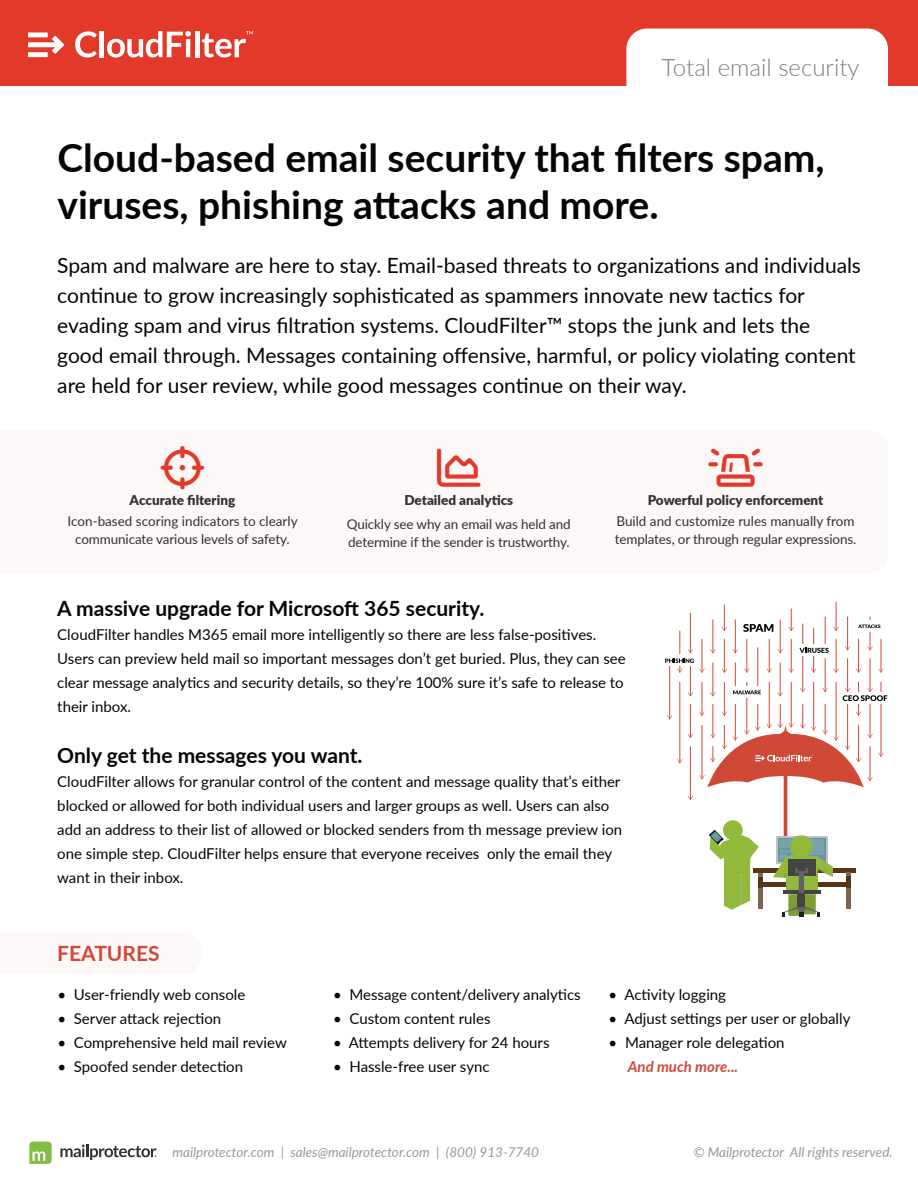
<style>
.page{position:relative;width:918px;height:1188px;background:#fff}
.page>*{position:absolute;margin:0;border:0;box-sizing:border-box;transform-origin:0 0}
.t1{font:700 39px/46.8px "Lato";color:#050504}
.t2{font:300 24px "Lato";color:#7e7e81}
.t3{font:21px/30px "Lato";color:#050504}
.t4{font:700 21px "Lato";color:#050504}
.t5{font:700 21px "Lato";color:#d04937}
.t6{font:15px/24px "Lato";color:#050504}
.t7{font:italic 700 15px "Lato";color:#d04937}
.t8{font:13.5px/18px "Lato";letter-spacing:-.01em;color:#313232}
.t9{font:italic 13.5px "Lato";color:#999}
.t10{font:900 13.5px "Lato";color:#313232}
</style>
<div class="page">
<hr style="left:669px;top:663px;width:1px;height:56px;background:#d04937">
<svg style="left:667px;top:715px;width:5px;height:5px"></svg>
<hr style="left:690px;top:663px;width:1px;height:33px;background:#d04937">
<hr style="left:712px;top:663px;width:1px;height:33px;background:#d04937">
<hr style="left:690px;top:704px;width:1px;height:33px;background:#d04937">
<hr style="left:690px;top:747px;width:1px;height:52px;background:#d04937">
<hr style="left:735px;top:663px;width:1px;height:33px;background:#d04937">
<hr style="left:757px;top:648px;width:1px;height:48px;background:#d04937">
<hr style="left:780px;top:663px;width:1px;height:33px;background:#d04937">
<hr style="left:702px;top:682px;width:1px;height:33px;background:#d04937">
<hr style="left:679px;top:682px;width:1px;height:81px;background:#d04937">
<svg style="left:677px;top:759px;width:5px;height:4px"></svg>
<hr style="left:724px;top:682px;width:1px;height:33px;background:#d04937">
<hr style="left:746px;top:682px;width:1px;height:52px;background:#d04937">
<hr style="left:769px;top:682px;width:1px;height:46px;background:#d04937">
<svg style="left:722px;top:605px;width:5px;height:26px"></svg>
<hr style="left:690px;top:613px;width:1px;height:40px;background:#d04937">
<hr style="left:712px;top:620px;width:1px;height:33px;background:#d04937">
<svg style="left:710px;top:649px;width:6px;height:4px"></svg>
<hr style="left:735px;top:620px;width:1px;height:33px;background:#d04937">
<svg style="left:733px;top:649px;width:5px;height:4px"></svg>
<hr style="left:780px;top:620px;width:1px;height:33px;background:#d04937">
<svg style="left:778px;top:649px;width:5px;height:4px"></svg>
<hr style="left:702px;top:639px;width:1px;height:33px;background:#d04937">
<hr style="left:679px;top:631px;width:1px;height:41px;background:#d04937">
<hr style="left:724px;top:639px;width:1px;height:33px;background:#d04937">
<svg style="left:722px;top:668px;width:5px;height:5px"></svg>
<hr style="left:746px;top:639px;width:1px;height:33px;background:#d04937">
<svg style="left:744px;top:668px;width:5px;height:5px"></svg>
<hr style="left:769px;top:639px;width:1px;height:33px;background:#d04937">
<svg style="left:767px;top:668px;width:5px;height:5px"></svg>
<hr style="left:791px;top:682px;width:1px;height:45px;background:#d04937">
<hr style="left:813px;top:682px;width:1px;height:48px;background:#d04937">
<hr style="left:836px;top:682px;width:1px;height:58px;background:#d04937">
<hr style="left:858px;top:682px;width:1px;height:33px;background:#d04937">
<hr style="left:881px;top:682px;width:1px;height:74px;background:#d04937">
<svg style="left:789px;top:609px;width:5px;height:22px"></svg>
<svg style="left:833px;top:602px;width:6px;height:29px"></svg>
<hr style="left:825px;top:617px;width:1px;height:33px;background:#d04937">
<hr style="left:847px;top:617px;width:1px;height:33px;background:#d04937">
<svg style="left:845px;top:646px;width:5px;height:4px"></svg>
<hr style="left:870px;top:617px;width:1px;height:33px;background:#d04937">
<svg style="left:867px;top:646px;width:6px;height:4px"></svg>
<hr style="left:791px;top:639px;width:1px;height:33px;background:#d04937">
<svg style="left:789px;top:668px;width:5px;height:5px"></svg>
<hr style="left:813px;top:628px;width:1px;height:44px;background:#d04937">
<svg style="left:811px;top:668px;width:5px;height:5px"></svg>
<hr style="left:836px;top:639px;width:1px;height:33px;background:#d04937">
<svg style="left:833px;top:668px;width:6px;height:5px"></svg>
<hr style="left:858px;top:639px;width:1px;height:33px;background:#d04937">
<svg style="left:856px;top:668px;width:5px;height:5px"></svg>
<hr style="left:881px;top:639px;width:1px;height:33px;background:#d04937">
<svg style="left:878px;top:668px;width:6px;height:5px"></svg>
<hr style="left:802px;top:624px;width:1px;height:67px;background:#d04937">
<hr style="left:825px;top:659px;width:1px;height:32px;background:#d04937">
<hr style="left:847px;top:659px;width:1px;height:32px;background:#d04937">
<hr style="left:870px;top:659px;width:1px;height:32px;background:#d04937">
<svg style="left:743px;top:624px;width:30px;height:8px"></svg>
<div style="left:729px;top:686px;width:38px;height:12px;background:#fff"></div>
<svg style="left:665px;top:655px;width:29px;height:4px"></svg>
<svg style="left:665px;top:659px;width:40px;height:14px"></svg>
<div style="left:796px;top:645px;width:38px;height:11px;background:#fff"></div>
<div style="left:853px;top:620px;width:34px;height:12px;background:#fff"></div>
<svg style="left:858px;top:625px;width:22px;height:3px"></svg>
<svg style="left:799px;top:647px;width:30px;height:6px"></svg>
<svg style="left:699px;top:688px;width:188px;height:229px"></svg>
<hr style="left:846px;top:876px;width:4px;height:12px;background:#573617">
<hr style="left:846px;top:888px;width:4px;height:21px;background:#7e654e">
<div style="left:790px;top:835px;width:23px;height:23px;background:#91ba3d;border-radius:50%"></div>
<div style="left:0;top:0;width:918px;height:86px;background:#e2392a"></div>
<div style="left:626px;top:28px;width:262px;height:58px;background:#fff"></div>
<svg style="left:28px;top:32px;width:36px;height:25px"></svg>
<svg style="left:75px;top:31px;width:22px;height:27px"></svg>
<hr style="left:100px;top:31px;width:4px;height:26px;background:#fff">
<svg style="left:107px;top:31px;width:84px;height:27px"></svg>
<hr style="left:195px;top:31px;width:4px;height:26px;background:#fff">
<svg style="left:202px;top:31px;width:51px;height:27px"></svg>
<svg style="left:29px;top:1142px;width:23px;height:22px"></svg>
<svg style="left:60px;top:1145px;width:96px;height:15px"></svg>
<h2 class="t2" style="left:661px;top:51px;width:200px">Total email security</h2>
<h1 class="t1" style="left:57px;top:133px;width:769px">Cloud-based email security that filters spam, viruses, phishing attacks and more.</h1>
<p class="t3" style="left:57px;top:250px;width:805px">Spam and malware are here to stay. Email-based threats to organizations and individuals continue to grow increasingly sophisticated as spammers innovate new tactics for evading spam and virus filtration systems. CloudFilter™ stops the junk and lets the good email through. Messages containing offensive, harmful, or policy violating content are held for user review, while good messages continue on their way.</p>
<p class="t10" style="left:130px;top:490px;width:107px">Accurate filtering</p>
<p class="t8" style="left:68px;top:512px;width:232px;text-align:center">Icon-based scoring indicators to clearly communicate various levels of safety.</p>
<p class="t10" style="left:404px;top:490px;width:110px">Detailed analytics</p>
<p class="t8" style="left:347px;top:515px;width:225px">Quickly see why an email was held and determine if the sender is trustworthy.</p>
<p class="t10" style="left:648px;top:490px;width:177px">Powerful policy enforcement</p>
<p class="t8" style="left:615px;top:512px;width:243px">Build and customize rules manually from templates, or through regular expressions.</p>
<h3 class="t4" style="left:57px;top:593px;width:429px">A massive upgrade for Microsoft 365 security.</h3>
<p class="t6" style="left:57px;top:622px;width:570px">CloudFilter handles M365 email more intelligently so there are less false-positives.<br>Users can preview held mail so important messages don’t get buried. Plus, they can see clear message analytics and security details, so they’re 100% sure it’s safe to release to their inbox.</p>
<h3 class="t4" style="left:57px;top:740px;width:307px">Only get the messages you want.</h3>
<p class="t6" style="left:57px;top:769px;width:566px">CloudFilter allows for granular control of the content and message quality that’s either blocked or allowed for both individual users and larger groups as well. Users can also add an address to their list of allowed or blocked senders from th message preview ion one simple step. CloudFilter helps ensure that everyone receives only the email they want in their inbox.</p>
<h3 class="t5" style="left:57px;top:938px;width:104px">FEATURES</h3>
<p class="t6" style="left:57px;top:982px;width:189px">• User-friendly web console</p>
<p class="t6" style="left:57px;top:1006px;width:165px">• Server attack rejection</p>
<p class="t6" style="left:57px;top:1030px;width:231px">• Comprehensive held mail review</p>
<p class="t6" style="left:57px;top:1054px;width:187px">• Spoofed sender detection</p>
<p class="t6" style="left:333px;top:982px;width:249px">• Message content/delivery analytics</p>
<p class="t6" style="left:333px;top:1006px;width:159px">• Custom content rules</p>
<p class="t6" style="left:333px;top:1030px;width:218px">• Attempts delivery for 24 hours</p>
<p class="t6" style="left:333px;top:1054px;width:158px">• Hassle-free user sync</p>
<p class="t6" style="left:609px;top:982px;width:119px">• Activity logging</p>
<p class="t6" style="left:609px;top:1006px;width:243px">• Adjust settings per user or globally</p>
<p class="t6" style="left:609px;top:1030px;width:177px">• Manager role delegation</p>
<p class="t7" style="left:628px;top:1056px;width:112px">And much more...</p>
<p class="t9" style="left:173px;top:1142px;width:368px">mailprotector.com | sales@mailprotector.com | (800) 913-7740</p>
<p class="t9" style="left:693px;top:1142px;width:201px">© Mailprotector All rights reserved.</p>
</div>
